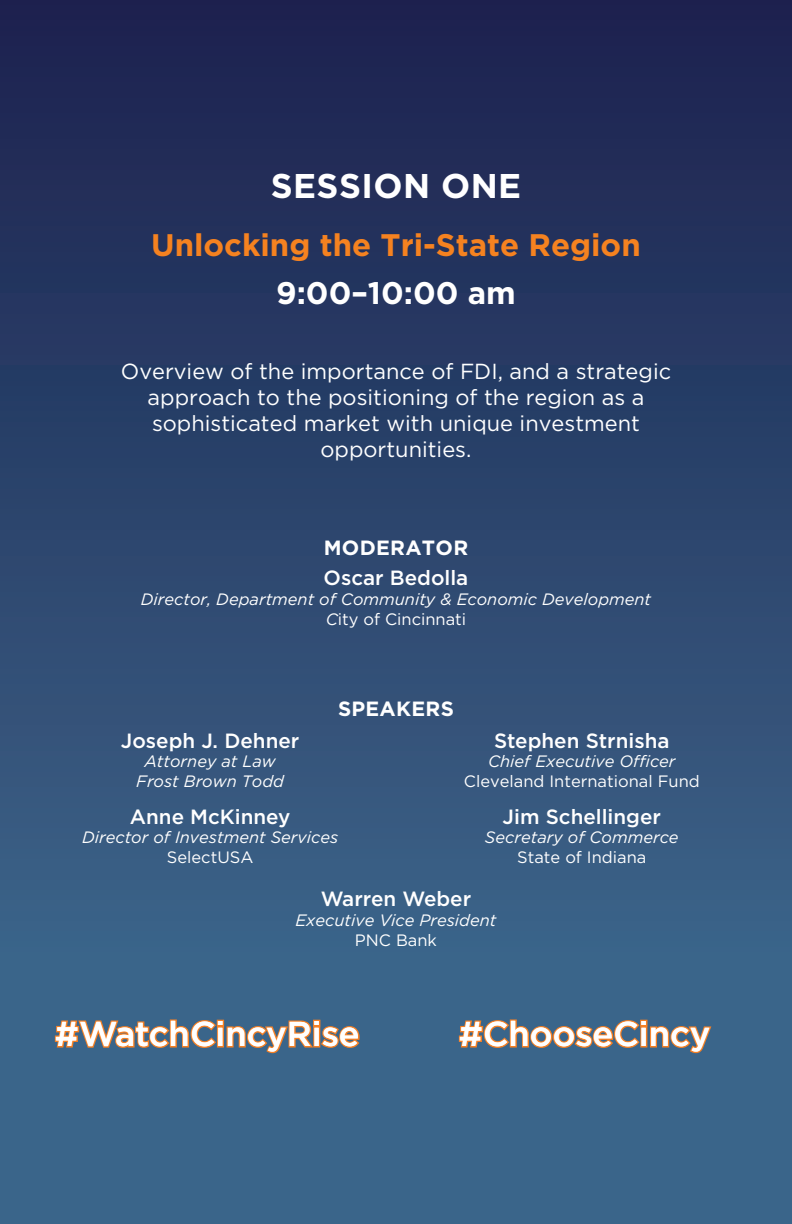
<style>
.page{position:relative;width:792px;height:1224px;background:#fff}
.page>*{position:absolute;margin:0;border:0;box-sizing:border-box;transform-origin:0 0}
.t1{font:500 34.6px "Gotham";color:#fff}
.t2{font:700 34.4px "Gotham";letter-spacing:.015em;color:#fff}
.t3{font:700 31.2px/48px "Gotham";color:#f58220;text-align:center}
.t4{font:21.8px/26.2px "Gotham";color:#fff;text-align:center}
.t5{font:500 20.6px "Gotham";color:#fff}
.t6{font:700 20.6px "Gotham";letter-spacing:.015em;color:#fff}
.t7{font:italic 16.4px/19.8px "Gotham";color:#fff;text-align:center}
.t8{font:16.4px/19.8px "Gotham";color:#fff;text-align:center}
.s1{color:#fff}
.s2{font-style:normal}
.s3{font-style:italic}
</style>
<div class="page">
<div style="left:0;top:0;width:792px;height:1224px;background:linear-gradient(to bottom,#1d2350,#407094)"></div>
<svg style="left:53px;top:1018px;width:165px;height:32px"></svg>
<div style="left:217px;top:1020px;width:7px;height:7px;border:3px solid #f58024"></div>
<div style="left:217px;top:1026px;width:7px;height:22px;border:3px solid #f58024"></div>
<svg style="left:225px;top:1019px;width:136px;height:36px"></svg>
<svg style="left:457px;top:1018px;width:185px;height:31px"></svg>
<div style="left:640px;top:1020px;width:8px;height:7px;border:3px solid #f58024"></div>
<div style="left:640px;top:1026px;width:7px;height:22px;border:3px solid #f58024"></div>
<svg style="left:649px;top:1024px;width:65px;height:31px"></svg>
<p class="t2" style="left:271px;top:163px;width:252px">SESSION ONE</p>
<p class="t3" style="left:151px;top:221px;width:491px">Unlocking the Tri-State Region<br><span class="s1">9:00–10:00 am</span></p>
<p class="t4" style="left:121px;top:357px;width:552px">Overview of the importance of FDI, and a strategic approach to the positioning of the region as a sophisticated market with unique investment opportunities.</p>
<p class="t6" style="left:324px;top:534px;width:146px">MODERATOR</p>
<p class="t5" style="left:324px;top:564px;width:146px">Oscar Bedolla</p>
<p class="t7" style="left:141px;top:589px;width:512px">Director, Department of Community &amp; Economic Development<br>C<span class="s2">ity of Cincinnati</span></p>
<p class="t6" style="left:338px;top:695px;width:117px">SPEAKERS</p>
<p class="t5" style="left:121px;top:727px;width:180px">Joseph J. Dehner</p>
<p class="t7" style="left:136px;top:751px;width:150px">Attorney at Law<br>Frost Brown Todd</p>
<p class="t5" style="left:130px;top:803px;width:162px">Anne McKinney</p>
<p class="t7" style="left:82px;top:827px;width:258px">Director of Investment Services<br><span class="s2">SelectUSA</span></p>
<p class="t5" style="left:494px;top:727px;width:177px">Stephen Strnisha</p>
<p class="t8" style="left:464px;top:751px;width:237px"><span class="s3">Chief Executive Officer<br></span>Cleveland International Fund</p>
<p class="t5" style="left:503px;top:803px;width:160px">Jim Schellinger</p>
<p class="t7" style="left:485px;top:827px;width:195px">Secretary of Commerce<br><span class="s2">State of Indiana</span></p>
<p class="t5" style="left:321px;top:886px;width:152px">Warren Weber</p>
<p class="t7" style="left:295px;top:910px;width:203px">Executive Vice President<br><span class="s2">PNC Bank</span></p>
<p class="t1" style="left:55px;top:1011px;width:306px">#WatchCincyRise</p>
<p class="t1" style="left:459px;top:1011px;width:253px">#ChooseCincy</p>
</div>
